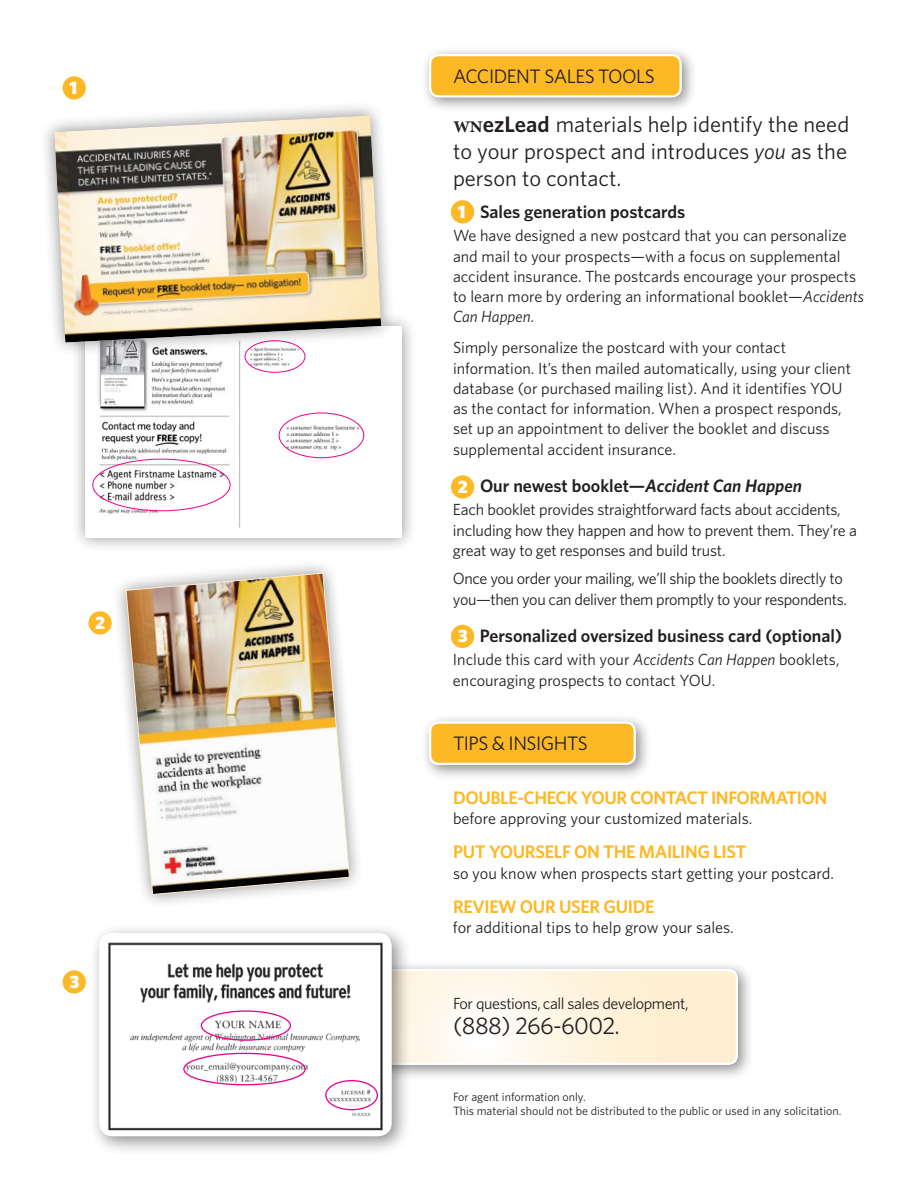
<style>
.page{position:relative;width:918px;height:1188px;background:#fff}
.page>*{position:absolute;margin:0;border:0;box-sizing:border-box;transform-origin:0 0}
.t1{font:24px "Whitney";letter-spacing:-.025em;color:#231f20}
.t2{font:22.5px/27px "Whitney";color:#231f20;text-align:justify}
.t3{font:19.5px "Whitney";letter-spacing:-.025em;color:#231f20}
.t4{font:600 18.15px "Whitney";letter-spacing:-.02em;color:#fcb825}
.t5{font:600 18px "Whitney";color:#231f20}
.t6{font:900 18px "Whitney";color:#fff}
.t7{font:16.35px "Whitney";color:#231f20}
.t8{font:16.2px/20.2px "Whitney";color:#231f20}
.t9{font:16.2px/20.2px "Whitney";letter-spacing:-.025em;color:#231f20}
.t10{font:12px/14.4px "Whitney";color:#231f20}
.s1{font-family:"Minion Pro";font-weight:600}
.s2{font-weight:600}
.s3{font-style:italic}
</style>
<div class="page">
<div style="left:420px;top:45px;width:277px;height:68px;background:#231f20;opacity:.5"></div>
<div style="left:430px;top:55px;width:251px;height:41px;background:#fcb825;border-radius:9px"></div>
<div style="left:429px;top:54px;width:253px;height:44px;border:2px solid #fff;border-radius:9px"></div>
<div style="left:420px;top:713px;width:231px;height:67px;background:#231f20;opacity:.5"></div>
<div style="left:430px;top:723px;width:205px;height:41px;background:#fcb825;border-radius:9px"></div>
<div style="left:429px;top:722px;width:207px;height:43px;border:2px solid #fff;border-radius:9px"></div>
<div style="left:268px;top:960px;width:486px;height:120px;background:#231f20;opacity:.5"></div>
<svg style="left:411px;top:970px;width:326px;height:94px"></svg>
<div style="left:276px;top:969px;width:462px;height:96px;border:2px solid #fff;border-radius:9px"></div>
<div style="left:88px;top:922px;width:323px;height:234px;background:#231f20;opacity:.5"></div>
<img style="left:99px;top:933px;width:293px;height:203px">
<div style="left:201px;top:1010px;width:90px;height:31px;border:1px solid #ed028c;border-radius:50%"></div>
<div style="left:325px;top:1080px;width:53px;height:30px;border:1px solid #ed028c;border-radius:50%"></div>
<div style="left:183px;top:1053px;width:123px;height:32px;border:1px solid #ed028c;border-radius:50%"></div>
<div style="left:62px;top:76px;width:24px;height:24px;background:#fcb825;border-radius:50%"></div>
<div style="left:61px;top:75px;width:26px;height:26px;border:1px solid #fff;border-radius:50%"></div>
<div style="left:450px;top:200px;width:25px;height:24px;background:#fcb825;border-radius:50%"></div>
<div style="left:450px;top:199px;width:26px;height:26px;border:1px solid #fff;border-radius:50%"></div>
<div style="left:62px;top:970px;width:24px;height:24px;background:#fcb825;border-radius:50%"></div>
<div style="left:61px;top:969px;width:26px;height:26px;border:1px solid #fff;border-radius:50%"></div>
<div style="left:450px;top:624px;width:25px;height:25px;background:#fcb825;border-radius:50%"></div>
<div style="left:450px;top:623px;width:26px;height:26px;border:1px solid #fff;border-radius:50%"></div>
<div style="left:88px;top:611px;width:24px;height:24px;background:#fcb825;border-radius:50%"></div>
<div style="left:87px;top:610px;width:26px;height:26px;border:1px solid #fff;border-radius:50%"></div>
<div style="left:450px;top:475px;width:25px;height:24px;background:#fcb825;border-radius:50%"></div>
<div style="left:450px;top:474px;width:26px;height:26px;border:1px solid #fff;border-radius:50%"></div>
<div style="left:70px;top:311px;width:347px;height:242px;background:#231f20;opacity:.5"></div>
<img style="left:86px;top:327px;width:316px;height:211px">
<div style="left:96px;top:523px;width:25px;height:11px;background:#fff"></div>
<div style="left:190px;top:517px;width:46px;height:15px;background:#fff"></div>
<div style="left:92px;top:459px;width:139px;height:52px;border:1px solid #ed028c;border-radius:50%"></div>
<div style="left:279px;top:413px;width:85px;height:45px;border:1px solid #ed028c;border-radius:50%"></div>
<div style="left:245px;top:340px;width:60px;height:33px;border:1px solid #ed028c;border-radius:50%"></div>
<div style="left:38px;top:100px;width:357px;height:256px;background:#231f20;opacity:.5"></div>
<img style="left:54px;top:115px;width:327px;height:228px">
<div style="left:110px;top:557px;width:253px;height:351px;background:#231f20;opacity:.5"></div>
<img style="left:125px;top:572px;width:225px;height:323px">
<p class="t6" style="left:69px;top:77px;width:9px">1</p>
<p class="t6" style="left:95px;top:612px;width:12px">2</p>
<p class="t6" style="left:69px;top:971px;width:12px">3</p>
<p class="t3" style="left:453px;top:64px;width:203px">ACCIDENT SALES TOOLS</p>
<p class="t2" style="left:453px;top:110px;width:398px"><span class="s1">wn</span><span class="s2">ezLead</span> materials help identify the need to your prospect and introduces <span class="s3">you</span> as the person to contact.</p>
<p class="t5" style="left:480px;top:201px;width:207px">Sales generation postcards</p>
<p class="t8" style="left:453px;top:225px;width:413px">We have designed a new postcard that you can personalize and mail to your prospects—with a focus on supplemental accident insurance. The postcards encourage your prospects to learn more by ordering an informational booklet—<span class="s3">Accidents Can Happen</span>.</p>
<p class="t8" style="left:453px;top:337px;width:399px">Simply personalize the postcard with your contact information. It’s then mailed automatically, using your client database (or purchased mailing list). And it identifies YOU as the contact for information. When a prospect responds, set up an appointment to deliver the booklet and discuss supplemental accident insurance.</p>
<p class="t5" style="left:480px;top:475px;width:324px">Our newest booklet—<span class="s3">Accident Can Happen</span></p>
<p class="t8" style="left:453px;top:499px;width:405px">Each booklet provides straightforward facts about accidents, including how they happen and how to prevent them. They’re a great way to get responses and build trust.</p>
<p class="t9" style="left:453px;top:568px;width:395px">Once you order your mailing, we’ll ship the booklets directly to you—then you can deliver them promptly to your respondents.</p>
<p class="t5" style="left:480px;top:625px;width:364px">Personalized oversized business card (optional)</p>
<p class="t8" style="left:453px;top:649px;width:388px">Include this card with your <span class="s3">Accidents Can Happen</span> booklets, encouraging prospects to contact YOU.</p>
<p class="t6" style="left:458px;top:201px;width:9px">1</p>
<p class="t6" style="left:458px;top:476px;width:12px">2</p>
<p class="t6" style="left:458px;top:625px;width:12px">3</p>
<p class="t3" style="left:453px;top:731px;width:136px">TIPS &amp; INSIGHTS</p>
<p class="t4" style="left:453px;top:786px;width:376px">DOUBLE-CHECK YOUR CONTACT INFORMATION</p>
<p class="t7" style="left:453px;top:808px;width:301px">before approving your customized materials.</p>
<p class="t4" style="left:453px;top:841px;width:295px">PUT YOURSELF ON THE MAILING LIST</p>
<p class="t7" style="left:453px;top:863px;width:383px">so you know when prospects start getting your postcard.</p>
<p class="t4" style="left:453px;top:895px;width:203px">REVIEW OUR USER GUIDE</p>
<p class="t7" style="left:453px;top:917px;width:282px">for additional tips to help grow your sales.</p>
<p class="t9" style="left:453px;top:993px;width:237px">For questions, call sales development,</p>
<p class="t1" style="left:453px;top:1011px;width:168px">(888) 266-6002.</p>
<p class="t10" style="left:453px;top:1090px;width:390px">For agent information only.<br>This material should not be distributed to the public or used in any solicitation.</p>
</div>
